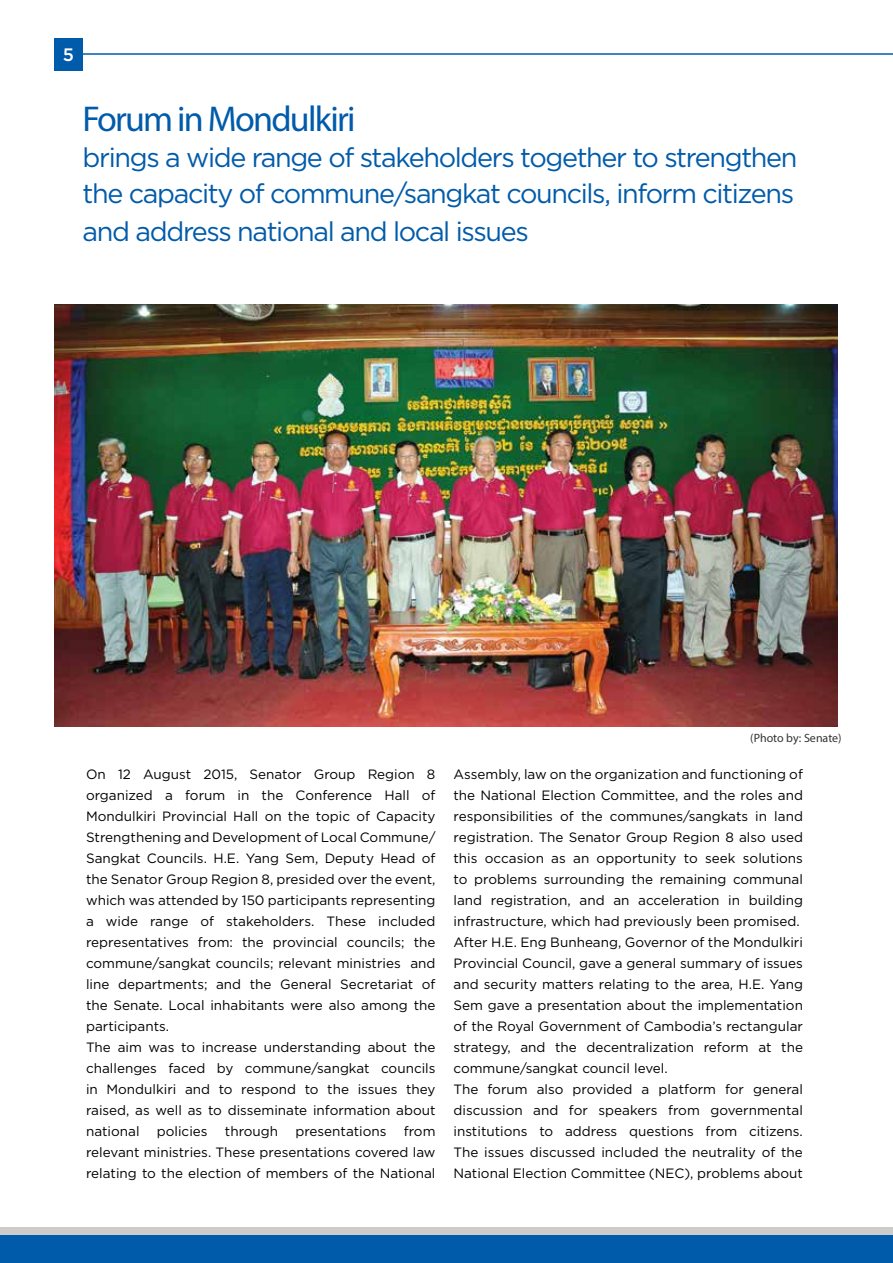
<style>
.page{position:relative;width:893px;height:1263px;background:#fff}
.page>*{position:absolute;margin:0;border:0;box-sizing:border-box;transform-origin:0 0}
.t1{font:36px "Myriad Pro";letter-spacing:-.05em;color:#005baa}
.t2{font:27px/36.8px "Gotham";letter-spacing:-.05em;color:#005baa;text-align:justify}
.t3{font:500 18px "Gotham";color:#fff}
.t4{font:13.5px/21px "Gotham";color:#000}
.t5{font:12px "Myriad Pro";color:#343433}
</style>
<div class="page">
<div style="left:0;top:1228px;width:893px;height:35px;background:#cdcccb"></div>
<div style="left:0;top:1235px;width:893px;height:28px;background:#005baa"></div>
<hr style="left:54px;top:53px;width:839px;height:2px;background:#005baa">
<div style="left:54px;top:39px;width:28px;height:32px;background:#005baa"></div>
<img style="left:54px;top:304px;width:784px;height:423px">
<h3 class="t3" style="left:63px;top:43px;width:13px">5</h3>
<h1 class="t1" style="left:83px;top:97px;width:274px">Forum in Mondulkiri</h1>
<h2 class="t2" style="left:83px;top:139px;width:716px">brings a wide range of stakeholders together to strengthen the capacity of commune/sangkat councils, inform citizens and address national and local issues</h2>
<p class="t4" style="left:86px;top:764px;width:351px">On 12 August 2015, Senator Group Region 8 organized a forum in the Conference Hall of Mondulkiri Provincial Hall on the topic of Capacity Strengthening and Development of Local Commune/ Sangkat Councils. H.E. Yang Sem, Deputy Head of the Senator Group Region 8, presided over the event, which was attended by 150 participants representing a wide range of stakeholders. These included representatives from: the provincial councils; the commune/sangkat councils; relevant ministries and line departments; and the General Secretariat of the Senate. Local inhabitants were also among the participants.<br>The aim was to increase understanding about the challenges faced by commune/sangkat councils in Mondulkiri and to respond to the issues they raised, as well as to disseminate information about national</p>
<p class="t4" style="left:86px;top:1121px;width:351px;text-align:justify;text-indent:318px">from relevant ministries. These presentations covered law relating to the election of members of the National</p>
<p class="t4" style="left:157px;top:1121px;width:52px">policies</p>
<p class="t4" style="left:225px;top:1121px;width:55px">through</p>
<p class="t4" style="left:295px;top:1121px;width:93px">presentations</p>
<p class="t5" style="left:750px;top:731px;width:93px">(Photo by: Senate)</p>
<p class="t4" style="left:453px;top:764px;width:351px">Assembly, law on the organization and functioning of the National Election Committee, and the roles and responsibilities of the communes/sangkats in land registration. The Senator Group Region 8 also used this occasion as an opportunity to seek solutions to problems surrounding the remaining communal land registration, and an acceleration in building infrastructure, which had previously been promised.<br>After H.E. Eng Bunheang, Governor of the Mondulkiri Provincial Council, gave a general summary of issues and security matters relating to the area, H.E. Yang Sem gave a presentation about the implementation of the Royal Government of Cambodia’s rectangular strategy, and the decentralization reform at the commune/sangkat council level.<br>The forum also provided a platform for general discussion and for speakers from governmental institutions to address questions from citizens.<br>The issues discussed included the neutrality of the National Election Committee (NEC), problems about</p>
</div>
